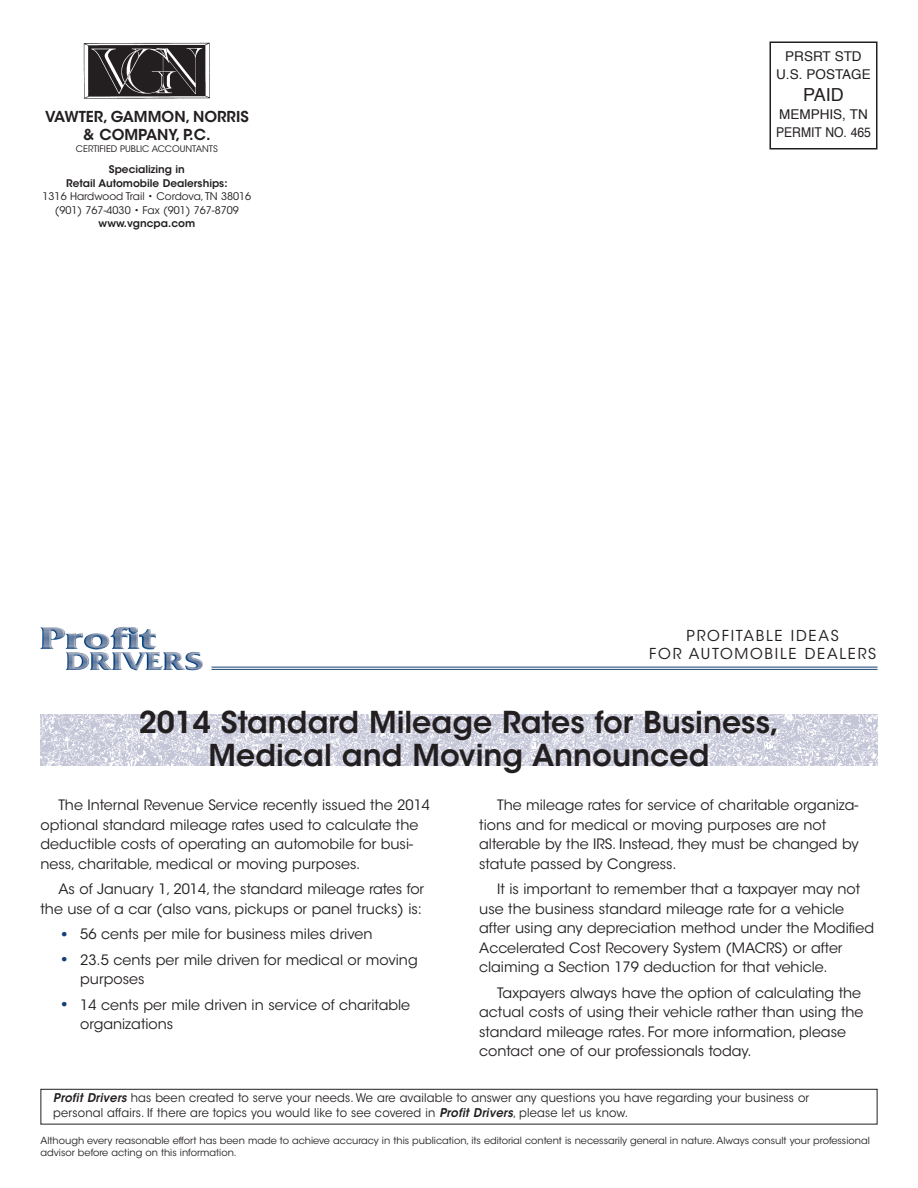
<style>
.page{position:relative;width:918px;height:1188px;background:#fff}
.page>*{position:absolute;margin:0;border:0;box-sizing:border-box;transform-origin:0 0}
.t1{font:600 30px/33px "ITC Avant Garde Std";color:#231f20;text-align:center}
.t2{font:18px "Helvetica";color:#231f20}
.t3{font:15px/18px "ITC Avant Garde Std";letter-spacing:.115em;color:#231f20;text-align:center}
.t4{font:600 15px/18px "ITC Avant Garde Std";color:#231f20;text-align:center}
.t5{font:14.25px/19.5px "ITC Avant Garde Std";color:#231f20}
.t6{font:13.5px/18px "Helvetica";color:#231f20;text-align:center}
.t7{font:12px/14.4px "ITC Avant Garde Std";letter-spacing:.015em;color:#231f20;scale:.95 1}
.t8{font:10.5px/13.5px "ITC Avant Garde Std";color:#231f20;text-align:center}
.t9{font:600 10.5px/13.5px "ITC Avant Garde Std";color:#231f20;text-align:center}
.t10{font:9.75px/12px "ITC Avant Garde Std";color:#231f20}
.t11{font:9px "ITC Avant Garde Std";color:#231f20}
.s1{font-size:21px;color:#164074}
.s2{font-weight:600;font-style:italic}
</style>
<div class="page">
<img style="left:40px;top:626px;width:163px;height:45px">
<hr style="left:212px;top:667px;width:666px;height:1px;background:#164074">
<hr style="left:212px;top:669px;width:666px;height:1px;background:#164074">
<div style="left:40px;top:1089px;width:838px;height:36px;border:1px solid #231f20"></div>
<img style="left:40px;top:714px;width:838px;height:52px">
<img style="left:83px;top:42px;width:127px;height:57px">
<div style="left:770px;top:42px;width:108px;height:108px;border:2px solid #231f20"></div>
<p class="t4" style="left:45px;top:109px;width:205px">VAWTER, GAMMON, NORRIS &amp; COMPANY, P.C.</p>
<p class="t11" style="left:76px;top:146px;width:143px">CERTIFIED PUBLIC ACCOUNTANTS</p>
<p class="t9" style="left:66px;top:163px;width:163px">Specializing in<br>Retail Automobile Dealerships:</p>
<p class="t8" style="left:43px;top:191px;width:210px">1316 Hardwood Trail • Cordova, TN 38016 (901) 767-4030 • Fax (901) 767-8709</p>
<p class="t9" style="left:99px;top:217px;width:98px">www.vgncpa.com</p>
<p class="t6" style="left:776px;top:48px;width:96px">PRSRT STD<br>U.S. POSTAGE</p>
<p class="t2" style="left:803px;top:87px;width:42px">PAID</p>
<p class="t6" style="left:776px;top:107px;width:96px;text-align:left">MEMPHIS, TN<br>PERMIT NO. 465</p>
<p class="t3" style="left:649px;top:628px;width:229px">PROFITABLE IDEAS<br>FOR AUTOMOBILE DEALERS</p>
<h1 class="t1" style="left:139px;top:708px;width:642px">2014 Standard Mileage Rates for Business,<br>Medical and Moving Announced</h1>
<p class="t5" style="left:40px;top:797px;width:391px;text-indent:18px">The Internal Revenue Service recently issued the 2014 optional standard mileage rates used to calculate the deductible costs of operating an automobile for busi&shy;ness, charitable, medical or moving purposes.</p>
<p class="t5" style="left:40px;top:881px;width:385px;text-align:right">As of January 1, 2014, the standard mileage rates for the use of a car (also vans, pickups or panel trucks) is:</p>
<p class="t5" style="left:59px;top:926px;width:315px"><span class="s1">•</span> 56 cents per mile for business miles driven</p>
<p class="t5" style="left:80px;top:951px;width:339px;text-indent:-21px"><span class="s1">•</span> 23.5 cents per mile driven for medical or moving purposes</p>
<p class="t5" style="left:80px;top:996px;width:331px;text-indent:-21px"><span class="s1">•</span> 14 cents per mile driven in service of charitable organizations</p>
<p class="t5" style="left:479px;top:797px;width:381px;text-indent:18px">The mileage rates for service of charitable organiza&shy;tions and for medical or moving purposes are not alterable by the IRS. Instead, they must be changed by statute passed by Congress.</p>
<p class="t5" style="left:479px;top:881px;width:396px;text-indent:18px">It is important to remember that a taxpayer may not use the business standard mileage rate for a vehicle after using any depreciation method under the Modified Accelerated Cost Recovery System (MACRS) or after claiming a Section 179 deduction for that vehicle.</p>
<p class="t5" style="left:479px;top:984px;width:386px;text-indent:18px">Taxpayers always have the option of calculating the actual costs of using their vehicle rather than using the standard mileage rates. For more information, please contact one of our professionals today.</p>
<p class="t7" style="left:53px;top:1092px;width:797px"><span class="s2">Profit Drivers</span> has been created to serve your needs. We are available to answer any questions you have regarding your business or personal affairs. If there are topics you would like to see covered in <span class="s2">Profit Drivers</span>, please let us know.</p>
<p class="t10" style="left:40px;top:1136px;width:831px">Although every reasonable effort has been made to achieve accuracy in this publication, its editorial content is necessarily general in nature. Always consult your professional advisor before acting on this information.</p>
</div>
